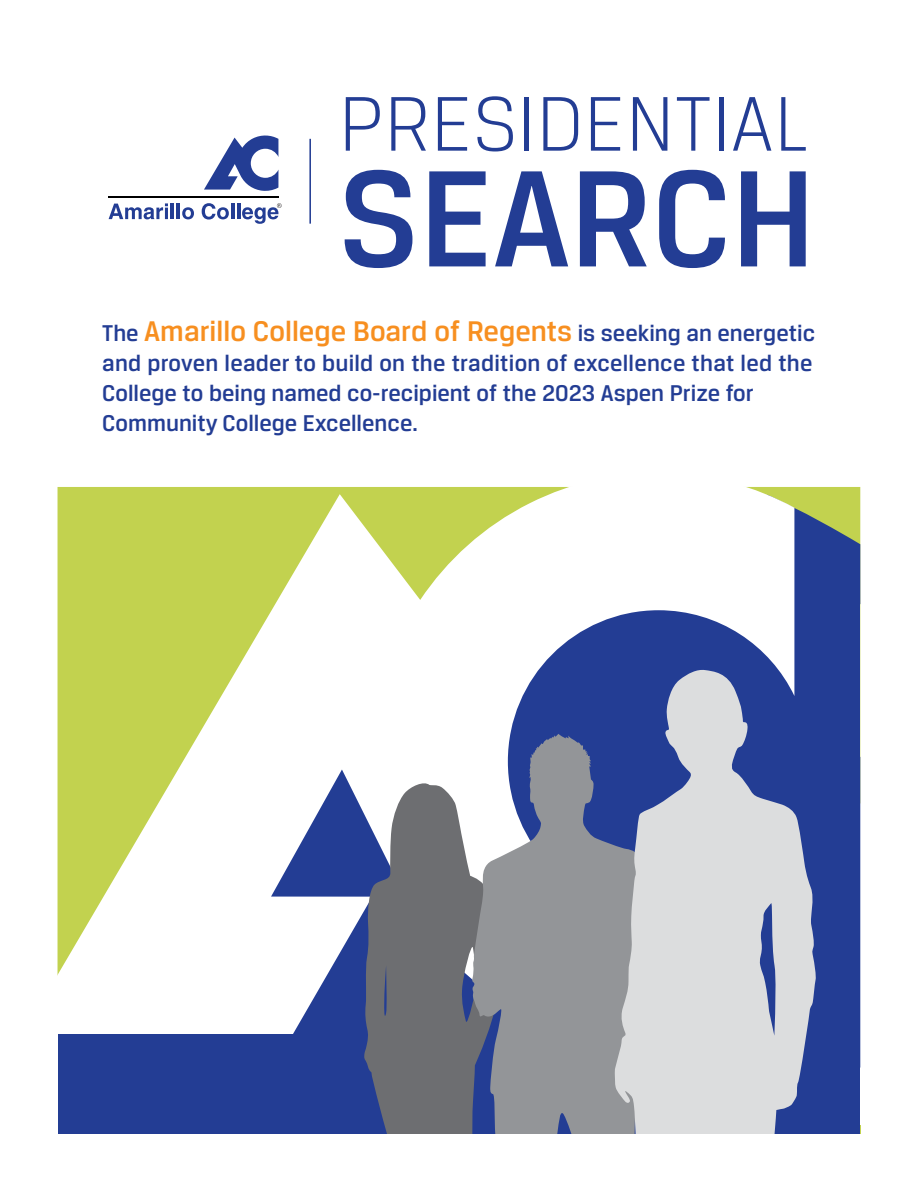
<style>
.page{position:relative;width:918px;height:1188px;background:#fff}
.page>*{position:absolute;margin:0;border:0;box-sizing:border-box;transform-origin:0 0}
.t1{font:500 146.25px "Breuer Text";color:#233d94}
.t2{font:300 82.35px "Breuer Text";letter-spacing:.005em;color:#233d94}
.t3{font:500 30.3px "Breuer Text";color:#f78f20}
.t4{font:500 24.3px/30px "Breuer Text";color:#233d94}
.s1{font-size:24.3px;color:#233d94}
</style>
<div class="page">
<svg style="left:794px;top:495px;width:66px;height:102px;background:#536a80"></svg>
<div style="left:471px;top:597px;width:389px;height:218px;background:#233d94"></div>
<div style="left:816px;top:815px;width:44px;height:220px;background:#233d94"></div>
<svg style="left:57px;top:487px;width:737px;height:564px"></svg>
<div style="left:59px;top:1035px;width:801px;height:99px;background:#233d94"></div>
<svg style="left:109px;top:203px;width:59px;height:16px"></svg>
<hr style="left:171px;top:204px;width:3px;height:15px;background:#233d94">
<hr style="left:177px;top:204px;width:3px;height:15px;background:#233d94">
<svg style="left:182px;top:207px;width:12px;height:12px"></svg>
<svg style="left:202px;top:203px;width:27px;height:17px"></svg>
<hr style="left:231px;top:204px;width:3px;height:15px;background:#233d94">
<hr style="left:237px;top:204px;width:3px;height:15px;background:#233d94">
<svg style="left:242px;top:203px;width:40px;height:21px"></svg>
<svg style="left:204px;top:135px;width:74px;height:56px"></svg>
<hr style="left:108px;top:196px;width:171px;height:1px;background:#000">
<hr style="left:309px;top:139px;width:2px;height:85px;background:#233d94">
<svg style="left:364px;top:780px;width:108px;height:354px;background:#707481"></svg>
<svg style="left:472px;top:734px;width:143px;height:400px;background:#8d92a0"></svg>
<svg style="left:615px;top:670px;width:201px;height:464px;fill:#dcddde"></svg>
<h2 class="t2" style="left:339px;top:79px;width:472px">PRESIDENTIAL</h2>
<h1 class="t1" style="left:339px;top:137px;width:478px">SEARCH</h1>
<p class="t3" style="left:102px;top:314px;width:714px"><span class="s1">The</span> Amarillo College Board of Regents <span class="s1">is seeking an energetic</span></p>
<p class="t4" style="left:102px;top:348px;width:712px">and proven leader to build on the tradition of excellence that led the<br>College to being named co-recipient of the 2023 Aspen Prize for<br>Community College Excellence.</p>
</div>
